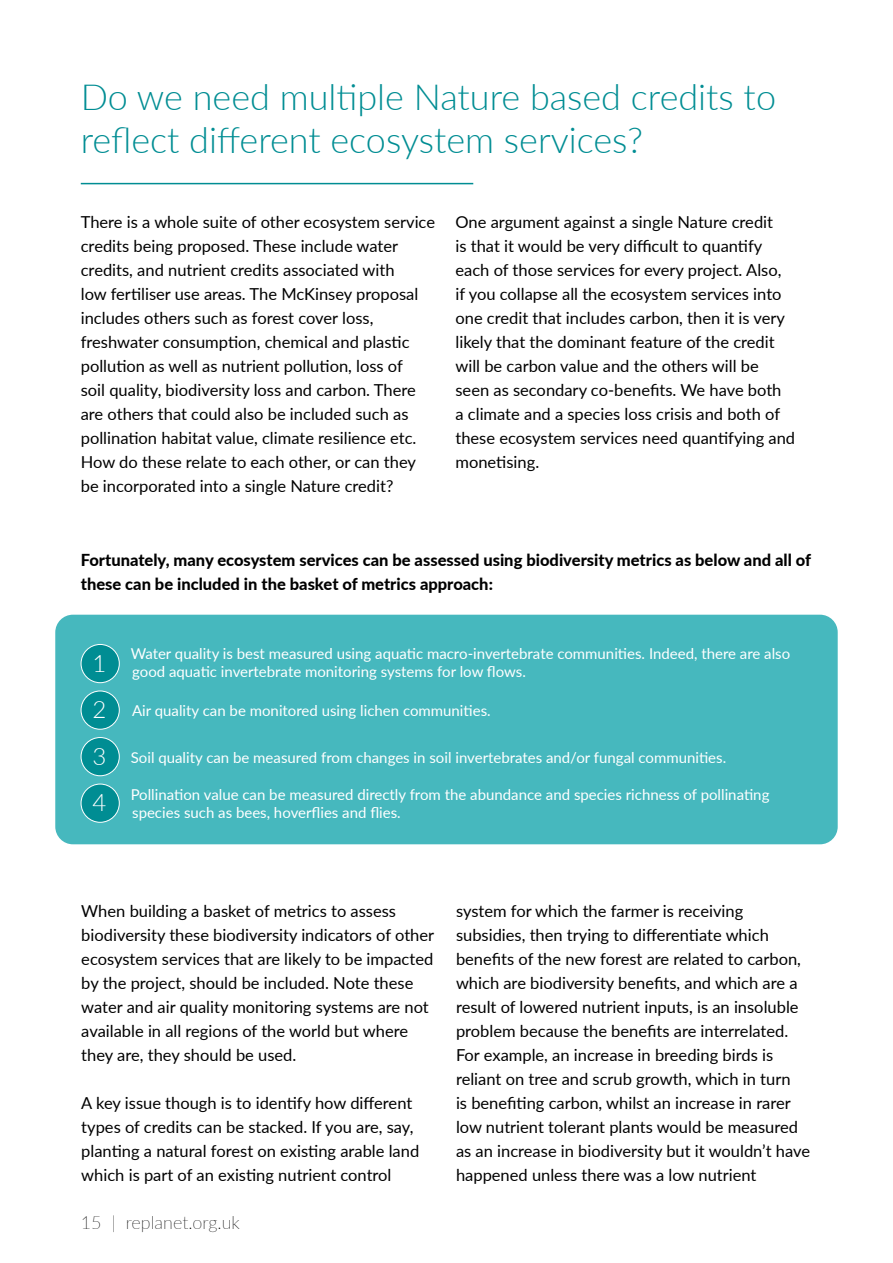
<style>
.page{position:relative;width:893px;height:1263px;background:#fff}
.page>*{position:absolute;margin:0;border:0;box-sizing:border-box;transform-origin:0 0}
.t1{font:300 36px/43.2px "Lato";color:#008d93}
.t2{font:300 24px/46.5px "Lato";color:#fff;text-align:justify}
.t3{font:100 18px "Lato";color:#000}
.t4{font:16.5px/24px "Lato";color:#000}
.t5{font:800 16.5px/24px "Lato";color:#000}
.t6{font:15px/18px "Lato";color:#fff}
</style>
<div class="page">
<hr style="left:81px;top:183px;width:392px;height:1px;background:#008d93">
<div style="left:55px;top:615px;width:783px;height:229px;background:#46b8be;border-radius:18px"></div>
<div style="left:81px;top:644px;width:38px;height:39px;background:#008d93;border-radius:50%"></div>
<div style="left:81px;top:644px;width:39px;height:39px;border:1px solid #fff;border-radius:50%"></div>
<div style="left:81px;top:691px;width:38px;height:38px;background:#008d93;border-radius:50%"></div>
<div style="left:81px;top:691px;width:39px;height:38px;border:1px solid #fff;border-radius:50%"></div>
<div style="left:81px;top:737px;width:38px;height:39px;background:#008d93;border-radius:50%"></div>
<div style="left:81px;top:737px;width:39px;height:39px;border:1px solid #fff;border-radius:50%"></div>
<div style="left:81px;top:784px;width:38px;height:38px;background:#008d93;border-radius:50%"></div>
<div style="left:81px;top:784px;width:39px;height:38px;border:1px solid #fff;border-radius:50%"></div>
<h1 class="t1" style="left:81px;top:74px;width:697px">Do we need multiple Nature based credits to reflect different ecosystem services?</h1>
<p class="t4" style="left:81px;top:209px;width:356px">There is a whole suite of other ecosystem service credits being proposed. These include water credits, and nutrient credits associated with<br>low fertiliser use areas. The McKinsey proposal includes others such as forest cover loss, freshwater consumption, chemical and plastic pollution as well as nutrient pollution, loss of<br>soil quality, biodiversity loss and carbon. There are others that could also be included such as pollination habitat value, climate resilience etc.<br>How do these relate to each other, or can they be incorporated into a single Nature credit?</p>
<p class="t4" style="left:455px;top:209px;width:341px">One argument against a single Nature credit<br>is that it would be very difficult to quantify each of those services for every project. Also, if you collapse all the ecosystem services into one credit that includes carbon, then it is very likely that the dominant feature of the credit will be carbon value and the others will be seen as secondary co-benefits. We have both<br>a climate and a species loss crisis and both of these ecosystem services need quantifying and monetising.</p>
<p class="t5" style="left:81px;top:547px;width:732px">Fortunately, many ecosystem services can be assessed using biodiversity metrics as below and all of these can be included in the basket of metrics approach:</p>
<h2 class="t2" style="left:92px;top:639px;width:15px">1<br>2<br>3<br>4</h2>
<p class="t6" style="left:131px;top:644px;width:661px">Water quality is best measured using aquatic macro-invertebrate communities. Indeed, there are also good aquatic invertebrate monitoring systems for low flows.</p>
<p class="t6" style="left:132px;top:701px;width:360px">Air quality can be monitored using lichen communities.</p>
<p class="t6" style="left:131px;top:748px;width:597px">Soil quality can be measured from changes in soil invertebrates and/or fungal communities.</p>
<p class="t6" style="left:131px;top:785px;width:640px">Pollination value can be measured directly from the abundance and species richness of pollinating species such as bees, hoverflies and flies.</p>
<p class="t4" style="left:81px;top:898px;width:354px">When building a basket of metrics to assess biodiversity these biodiversity indicators of other ecosystem services that are likely to be impacted by the project, should be included. Note these water and air quality monitoring systems are not available in all regions of the world but where they are, they should be used.</p>
<p class="t4" style="left:81px;top:1090px;width:339px">A key issue though is to identify how different types of credits can be stacked. If you are, say, planting a natural forest on existing arable land which is part of an existing nutrient control</p>
<p class="t3" style="left:81px;top:1210px;width:160px">15 | replanet.org.uk</p>
<p class="t4" style="left:456px;top:898px;width:356px">system for which the farmer is receiving subsidies, then trying to differentiate which benefits of the new forest are related to carbon, which are biodiversity benefits, and which are a result of lowered nutrient inputs, is an insoluble problem because the benefits are interrelated.<br>For example, an increase in breeding birds is reliant on tree and scrub growth, which in turn<br>is benefiting carbon, whilst an increase in rarer low nutrient tolerant plants would be measured as an increase in biodiversity but it wouldn’t have happened unless there was a low nutrient</p>
</div>
